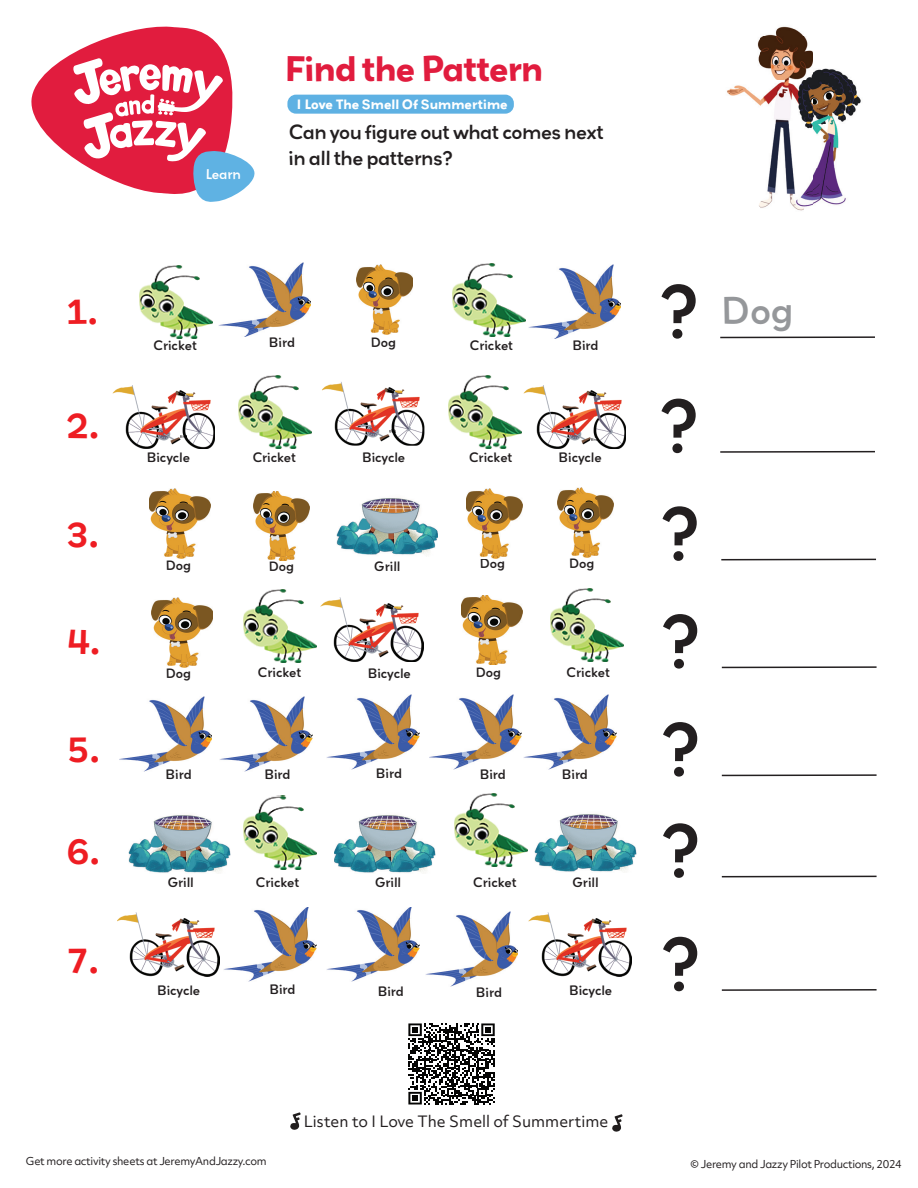
<style>
.page{position:relative;width:918px;height:1188px;background:#fff}
.page>*{position:absolute;margin:0;border:0;box-sizing:border-box;transform-origin:0 0}
.t1{font:500 67.95px "Grenadine MVB";color:#231f20}
.t2{font:500 37.65px "Grenadine MVB";color:#ee1d23}
.t3{font:500 34.5px "Grenadine MVB";color:#95979a}
.t4{font:700 31.5px "Grenadine MVB";letter-spacing:-.03em;color:#e11c3e}
.t5{font:500 18px/25.5px "Grenadine MVB";letter-spacing:-.03em;color:#231f20}
.t6{font:15px "Objektiv Mk 2";color:#231f20}
.t7{font:500 12.45px "Grenadine MVB";letter-spacing:-.025em;color:#fff}
.t8{font:500 12px "Grenadine MVB";letter-spacing:-.01em;color:#231f20}
.t9{font:700 12px "Grenadine MVB";color:#fff}
.t10{font:10.5px "Objektiv Mk 2";letter-spacing:-.03em;color:#231f20}
.s1{font-size:67.95px;color:#231f20}
</style>
<div class="page">
<hr style="left:720px;top:336px;width:155px;height:2px;background:#231f20">
<hr style="left:720px;top:451px;width:155px;height:2px;background:#231f20">
<hr style="left:721px;top:559px;width:155px;height:1px;background:#231f20">
<hr style="left:722px;top:666px;width:155px;height:2px;background:#231f20">
<hr style="left:722px;top:774px;width:155px;height:2px;background:#231f20">
<hr style="left:722px;top:876px;width:155px;height:1px;background:#231f20">
<hr style="left:722px;top:989px;width:155px;height:2px;background:#231f20">
<svg style="left:31px;top:26px;width:224px;height:176px"></svg>
<div style="left:287px;top:95px;width:227px;height:19px;background:#5eb1e3;border-radius:9px"></div>
<svg style="left:290px;top:1112px;width:11px;height:18px"></svg>
<svg style="left:612px;top:1114px;width:10px;height:18px"></svg>
<img style="left:452px;top:263px;width:73px;height:73px">
<img style="left:140px;top:265px;width:73px;height:73px">
<img style="left:218px;top:262px;width:93px;height:75px">
<img style="left:529px;top:264px;width:92px;height:75px">
<img style="left:357px;top:265px;width:56px;height:69px">
<img style="left:113px;top:385px;width:102px;height:64px">
<svg style="left:180px;top:435px;width:6px;height:3px"></svg>
<img style="left:322px;top:382px;width:102px;height:64px">
<svg style="left:389px;top:430px;width:7px;height:2px"></svg>
<img style="left:523px;top:385px;width:103px;height:64px">
<svg style="left:591px;top:438px;width:6px;height:3px"></svg>
<img style="left:238px;top:375px;width:73px;height:73px">
<img style="left:449px;top:375px;width:73px;height:73px">
<img style="left:149px;top:489px;width:61px;height:69px">
<img style="left:254px;top:491px;width:55px;height:70px">
<img style="left:466px;top:489px;width:56px;height:69px">
<img style="left:558px;top:488px;width:55px;height:70px">
<img style="left:336px;top:498px;width:102px;height:57px">
<img style="left:152px;top:598px;width:61px;height:69px">
<img style="left:244px;top:590px;width:73px;height:73px">
<img style="left:321px;top:598px;width:102px;height:64px">
<img style="left:461px;top:595px;width:61px;height:70px">
<img style="left:551px;top:588px;width:73px;height:73px">
<img style="left:119px;top:697px;width:93px;height:74px">
<img style="left:220px;top:697px;width:92px;height:74px">
<img style="left:327px;top:695px;width:92px;height:74px">
<img style="left:429px;top:695px;width:93px;height:74px">
<img style="left:524px;top:695px;width:92px;height:74px">
<img style="left:129px;top:815px;width:101px;height:58px">
<img style="left:334px;top:815px;width:101px;height:58px">
<img style="left:535px;top:814px;width:101px;height:58px">
<img style="left:244px;top:796px;width:73px;height:73px">
<img style="left:454px;top:794px;width:73px;height:73px">
<img style="left:117px;top:912px;width:103px;height:64px">
<img style="left:529px;top:912px;width:102px;height:64px">
<img style="left:224px;top:907px;width:92px;height:75px">
<img style="left:327px;top:907px;width:92px;height:75px">
<img style="left:426px;top:912px;width:92px;height:74px">
<svg style="left:408px;top:1023px;width:87px;height:81px"></svg>
<img style="left:757px;top:26px;width:48px;height:38px">
<img style="left:727px;top:85px;width:33px;height:122px">
<img style="left:760px;top:168px;width:54px;height:43px">
<img style="left:760px;top:37px;width:101px;height:131px">
<img style="left:814px;top:168px;width:32px;height:37px">
<h3 class="t4" style="left:284px;top:46px;width:261px">Find the Pattern</h3>
<h2 class="t2" style="left:66px;top:282px;width:34px">1.</h2>
<h2 class="t2" style="left:66px;top:397px;width:35px">2.</h2>
<h2 class="t2" style="left:66px;top:505px;width:35px">3.</h2>
<h2 class="t2" style="left:66px;top:612px;width:36px">4.</h2>
<h2 class="t2" style="left:66px;top:720px;width:35px">5.</h2>
<h2 class="t2" style="left:66px;top:822px;width:35px">6.</h2>
<h2 class="t2" style="left:66px;top:931px;width:34px">7.</h2>
<p class="t7" style="left:206px;top:166px;width:37px">Learn</p>
<p class="t9" style="left:297px;top:95px;width:213px">I Love The Smell Of Summertime</p>
<h3 class="t5" style="left:289px;top:119px;width:317px">Can you figure out what comes next in all the patterns?</h3>
<p class="t8" style="left:153px;top:337px;width:45px">Cricket</p>
<p class="t8" style="left:269px;top:334px;width:28px">Bird</p>
<p class="t8" style="left:470px;top:337px;width:45px">Cricket</p>
<p class="t8" style="left:370px;top:334px;width:27px">Dog</p>
<p class="t8" style="left:572px;top:336px;width:28px">Bird</p>
<p class="t8" style="left:147px;top:448px;width:45px">Bicycle</p>
<p class="t8" style="left:252px;top:448px;width:45px">Cricket</p>
<p class="t8" style="left:362px;top:448px;width:45px">Bicycle</p>
<p class="t8" style="left:469px;top:448px;width:45px">Cricket</p>
<p class="t8" style="left:558px;top:448px;width:45px">Bicycle</p>
<p class="t8" style="left:165px;top:556px;width:27px">Dog</p>
<p class="t8" style="left:269px;top:557px;width:27px">Dog</p>
<p class="t8" style="left:374px;top:557px;width:28px">Grill</p>
<p class="t8" style="left:479px;top:555px;width:27px">Dog</p>
<p class="t8" style="left:569px;top:555px;width:27px">Dog</p>
<p class="t8" style="left:165px;top:664px;width:27px">Dog</p>
<p class="t8" style="left:258px;top:663px;width:45px">Cricket</p>
<p class="t8" style="left:476px;top:663px;width:27px">Dog</p>
<p class="t8" style="left:566px;top:663px;width:45px">Cricket</p>
<p class="t8" style="left:367px;top:664px;width:45px">Bicycle</p>
<p class="t8" style="left:165px;top:766px;width:28px">Bird</p>
<p class="t8" style="left:264px;top:766px;width:28px">Bird</p>
<p class="t8" style="left:376px;top:765px;width:28px">Bird</p>
<p class="t8" style="left:479px;top:766px;width:28px">Bird</p>
<p class="t8" style="left:562px;top:766px;width:28px">Bird</p>
<p class="t8" style="left:256px;top:873px;width:45px">Cricket</p>
<p class="t8" style="left:473px;top:873px;width:45px">Cricket</p>
<p class="t8" style="left:167px;top:874px;width:28px">Grill</p>
<p class="t8" style="left:375px;top:874px;width:28px">Grill</p>
<p class="t8" style="left:572px;top:874px;width:28px">Grill</p>
<p class="t8" style="left:157px;top:982px;width:45px">Bicycle</p>
<p class="t8" style="left:269px;top:980px;width:28px">Bird</p>
<p class="t8" style="left:377px;top:982px;width:28px">Bird</p>
<p class="t8" style="left:476px;top:983px;width:28px">Bird</p>
<p class="t8" style="left:569px;top:982px;width:45px">Bicycle</p>
<p class="t6" style="left:304px;top:1111px;width:306px">Listen to I Love The Smell of Summertime</p>
<h3 class="t3" style="left:660px;top:286px;width:136px"><span class="s1">?</span> Dog</h3>
<h1 class="t1" style="left:660px;top:376px;width:42px">?</h1>
<h1 class="t1" style="left:661px;top:484px;width:42px">?</h1>
<h1 class="t1" style="left:661px;top:592px;width:42px">?</h1>
<h1 class="t1" style="left:661px;top:700px;width:42px">?</h1>
<h1 class="t1" style="left:661px;top:801px;width:42px">?</h1>
<h1 class="t1" style="left:661px;top:914px;width:42px">?</h1>
<p class="t10" style="left:26px;top:1154px;width:242px">Get more activity sheets at JeremyAndJazzy.com</p>
<p class="t10" style="left:691px;top:1157px;width:213px">© Jeremy and Jazzy Pilot Productions, 2024</p>
</div>
